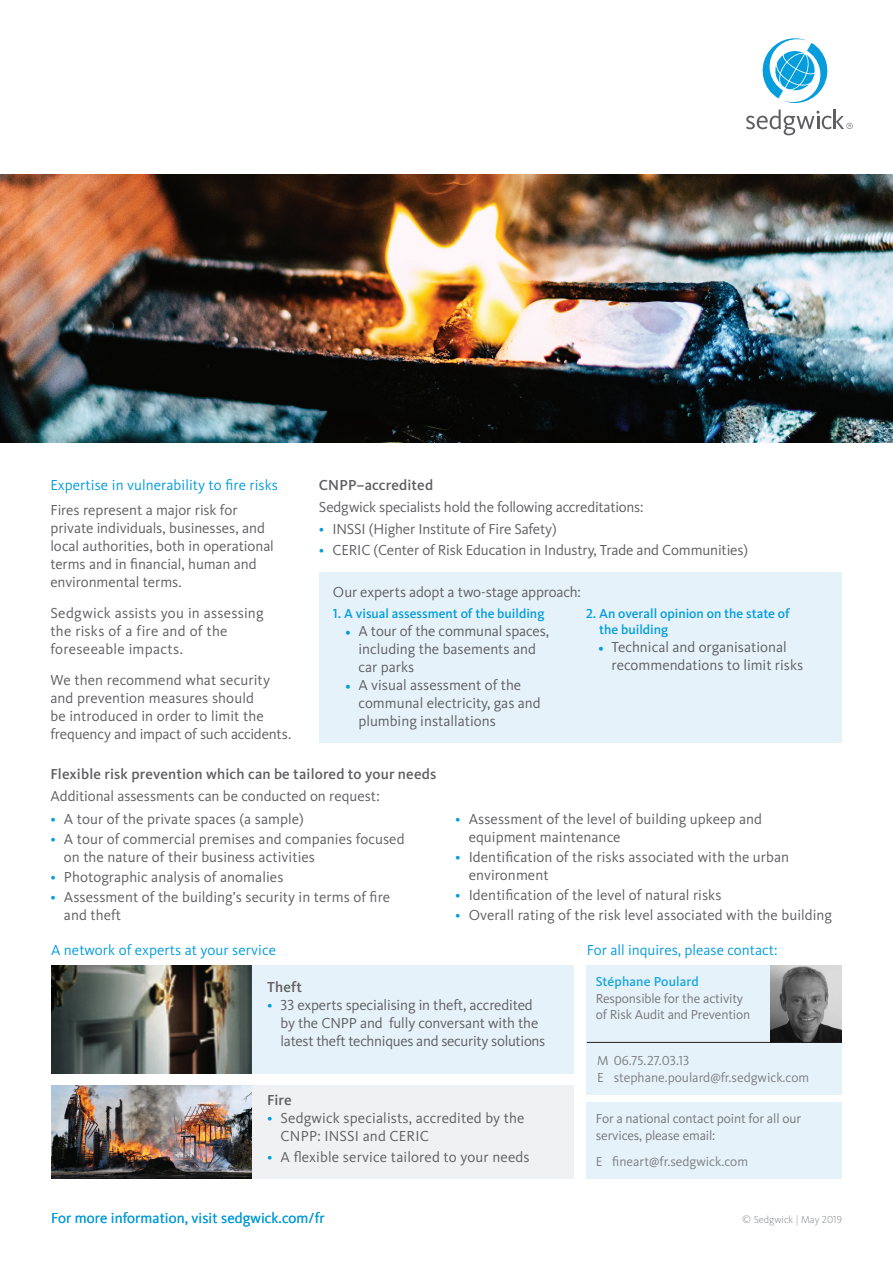
<style>
.page{position:relative;width:893px;height:1263px;background:#fff}
.page>*{position:absolute;margin:0;border:0;box-sizing:border-box;transform-origin:0 0}
.Bodytext{font:15px/18px "Kievit OT";color:#5f5f62}
.Bodytext_Blue_Titles{font:15px "Kievit OT";letter-spacing:.005em;color:#069ddc}
.Bodytext_-_grey{font:15px "Kievit OT";letter-spacing:-.015em;color:#5f5f62}
.Bodytext_-_grey-2{font:500 15px "Kievit OT";letter-spacing:.01em;color:#5f5f62}
.Contact_Box_Title{font:13.5px/16.2px "Kievit OT";letter-spacing:-.01em;color:#75777a}
.Bodytext_Blue_Titles-2{font:500 13.5px/16.2px "Kievit OT";color:#069ddc}
.Contact_box_-_title{font:13.5px "Kievit OT";color:#7d7f82}
.Contact_Box_Title-2{font:500 13.5px "Kievit OT";letter-spacing:.01em;color:#1ba7df}
.t1{font:300 10.5px "Kievit OT";color:#8c8e91}
.s1{color:#069ddc}
.s2{font-family:"Minion Pro";color:#069ddc}
</style>
<div class="page">
<img style="left:0;top:175px;width:893px;height:267px">
<div style="left:587px;top:965px;width:255px;height:129px;background:#e6f2fa"></div>
<img style="left:770px;top:965px;width:72px;height:77px">
<hr style="left:587px;top:1042px;width:255px;height:1px;background:#231f20">
<div style="left:51px;top:965px;width:523px;height:108px;background:#e6f2fa"></div>
<div style="left:51px;top:1085px;width:523px;height:93px;background:#f0f1f2"></div>
<img style="left:51px;top:965px;width:201px;height:108px">
<img style="left:51px;top:1085px;width:201px;height:93px">
<div style="left:587px;top:1102px;width:255px;height:76px;background:#e6f2fa"></div>
<div style="left:319px;top:572px;width:523px;height:170px;background:#e6f2fa"></div>
<svg style="left:746px;top:38px;width:107px;height:97px"></svg>
<p class="Bodytext_Blue_Titles" style="left:50px;top:477px;width:229px">Expertise in vulnerability to fire risks</p>
<p class="Bodytext" style="left:50px;top:501px;width:225px">Fires represent a major risk for private individuals, businesses, and local authorities, both in operational terms and in financial, human and environmental terms.</p>
<p class="Bodytext" style="left:50px;top:604px;width:215px">Sedgwick assists you in assessing the risks of a fire and of the foreseeable impacts.</p>
<p class="Bodytext" style="left:50px;top:671px;width:242px">We then recommend what security and prevention measures should<br>be introduced in order to limit the frequency and impact of such accidents.</p>
<p class="Bodytext_-_grey-2" style="left:319px;top:476px;width:116px">CNPP–accredited</p>
<p class="Bodytext_-_grey" style="left:319px;top:499px;width:326px">Sedgwick specialists hold the following accreditations:</p>
<p class="Bodytext" style="left:319px;top:521px;width:239px"><span class="s1">•</span> INSSI (Higher Institute of Fire Safety)</p>
<p class="Bodytext" style="left:319px;top:541px;width:431px"><span class="s1">•</span> CERIC (Center of Risk Education in Industry, Trade and Communities)</p>
<p class="Bodytext_-_grey" style="left:333px;top:583px;width:249px">Our experts adopt a two-stage approach:</p>
<p class="Bodytext_Blue_Titles-2" style="left:333px;top:605px;width:213px">1. A visual assessment of the building</p>
<p class="Bodytext" style="left:358px;top:622px;width:192px;text-indent:-14px"><span class="s2">•</span> A tour of the communal spaces, including the basements and car parks</p>
<p class="Bodytext" style="left:358px;top:676px;width:184px;text-indent:-14px"><span class="s2">•</span> A visual assessment of the communal electricity, gas and plumbing installations</p>
<p class="Bodytext_Blue_Titles-2" style="left:599px;top:605px;width:192px;text-indent:-13px">2. An overall opinion on the state of the building</p>
<p class="Bodytext" style="left:612px;top:638px;width:193px;text-indent:-14px"><span class="s2">•</span> Technical and organisational recommendations to limit risks</p>
<p class="Bodytext_-_grey-2" style="left:50px;top:765px;width:387px">Flexible risk prevention which can be tailored to your needs</p>
<p class="Bodytext" style="left:50px;top:787px;width:331px">Additional assessments can be conducted on request:</p>
<p class="Bodytext" style="left:50px;top:810px;width:255px"><span class="s1">•</span> A tour of the private spaces (a sample)</p>
<p class="Bodytext" style="left:64px;top:830px;width:342px;text-indent:-14px"><span class="s1">•</span> A tour of commercial premises and companies focused on the nature of their business activities</p>
<p class="Bodytext" style="left:50px;top:868px;width:235px"><span class="s1">•</span> Photographic analysis of anomalies</p>
<p class="Bodytext" style="left:64px;top:888px;width:328px;text-indent:-14px"><span class="s1">•</span> Assessment of the building’s security in terms of fire and theft</p>
<p class="Bodytext_Blue_Titles" style="left:51px;top:941px;width:227px">A network of experts at your service</p>
<p class="Bodytext" style="left:469px;top:810px;width:295px;text-indent:-14px"><span class="s1">•</span> Assessment of the level of building upkeep and equipment maintenance</p>
<p class="Bodytext" style="left:469px;top:848px;width:322px;text-indent:-14px"><span class="s1">•</span> Identification of the risks associated with the urban environment</p>
<p class="Bodytext" style="left:455px;top:886px;width:268px"><span class="s1">•</span> Identification of the level of natural risks</p>
<p class="Bodytext" style="left:455px;top:906px;width:379px"><span class="s1">•</span> Overall rating of the risk level associated with the building</p>
<p class="Bodytext_Blue_Titles" style="left:587px;top:941px;width:192px">For all inquires, please contact:</p>
<p class="Bodytext_-_grey-2" style="left:267px;top:979px;width:36px">Theft</p>
<p class="Bodytext" style="left:281px;top:996px;width:266px;text-indent:-14px"><span class="s1">•</span> 33 experts specialising in theft, accredited by the CNPP and fully conversant with the latest theft techniques and security solutions</p>
<p class="Bodytext_-_grey-2" style="left:267px;top:1092px;width:26px">Fire</p>
<p class="Bodytext" style="left:281px;top:1110px;width:245px;text-indent:-14px"><span class="s1">•</span> Sedgwick specialists, accredited by the<br>CNPP: INSSI and CERIC</p>
<p class="Bodytext" style="left:267px;top:1148px;width:264px"><span class="s1">•</span> A flexible service tailored to your needs</p>
<p class="Bodytext_Blue_Titles" style="left:51px;top:1210px;width:275px">For more information, visit sedgwick.com/fr</p>
<p class="Contact_Box_Title-2" style="left:596px;top:974px;width:105px">Stéphane Poulard</p>
<p class="Contact_Box_Title" style="left:596px;top:990px;width:156px">Responsible for the activity of Risk Audit and Prevention</p>
<p class="Contact_box_-_title" style="left:597px;top:1053px;width:94px">M 06.75.27.03.13</p>
<p class="Contact_box_-_title" style="left:597px;top:1069px;width:214px">E stephane.poulard@fr.sedgwick.com</p>
<p class="Contact_Box_Title" style="left:596px;top:1111px;width:207px">For a national contact point for all our services, please email:</p>
<p class="Contact_box_-_title" style="left:596px;top:1154px;width:154px">E fineart@fr.sedgwick.com</p>
<p class="t1" style="left:742px;top:1213px;width:101px">© Sedgwick | May 2019</p>
</div>
